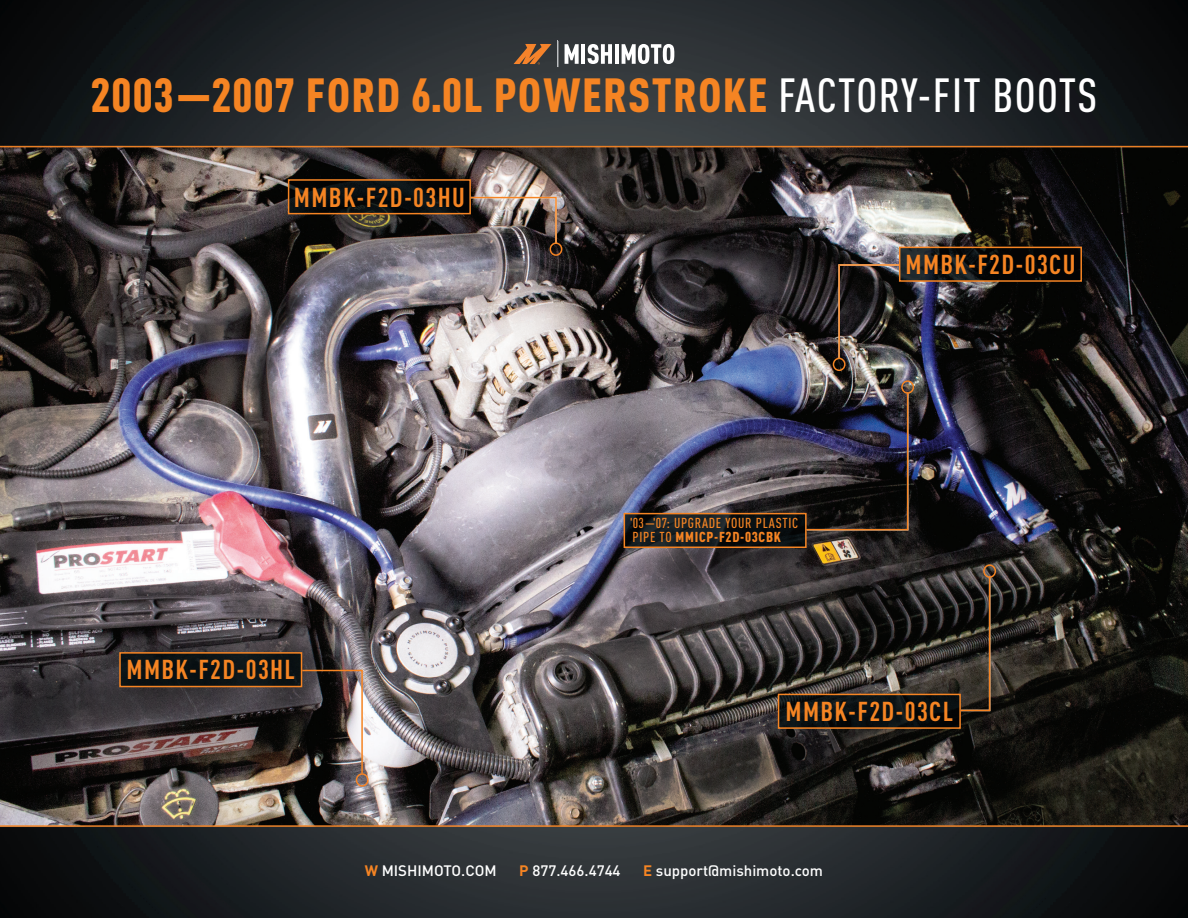
<style>
.page{position:relative;width:1188px;height:918px;background:#fff}
.page>*{position:absolute;margin:0;border:0;box-sizing:border-box;transform-origin:0 0}
.t1{font:900 47.25px "DIN Cond";letter-spacing:.03em;color:#f58423}
.t2{font:700 27px "DIN Cond";letter-spacing:.05em;color:#f58423}
.t3{font:500 15px "DIN";color:#fff}
.t4{font:500 14.25px/14.2px "DIN Cond";letter-spacing:.05em;color:#f58423}
.s1{font-weight:500;color:#fff}
.s2{font-weight:900}
.s3{font-weight:700;color:#f58423}
</style>
<div class="page">
<img style="left:0;top:0;width:1188px;height:918px">
<svg style="left:565px;top:44px;width:14px;height:20px"></svg>
<hr style="left:581px;top:44px;width:4px;height:20px;background:#fff">
<svg style="left:588px;top:44px;width:24px;height:20px"></svg>
<hr style="left:615px;top:44px;width:4px;height:20px;background:#fff">
<svg style="left:622px;top:44px;width:52px;height:20px"></svg>
<svg style="left:558px;top:41px;width:1px;height:26px"></svg>
<svg style="left:514px;top:44px;width:38px;height:21px"></svg>
<div style="left:550px;top:242px;width:12px;height:14px;border:2px solid #f58423;border-radius:50%"></div>
<div style="left:833px;top:358px;width:13px;height:13px;border:2px solid #f58423;border-radius:50%"></div>
<div style="left:983px;top:564px;width:13px;height:14px;border:2px solid #f58423;border-radius:50%"></div>
<div style="left:901px;top:380px;width:13px;height:14px;border:2px solid #f58423;border-radius:50%"></div>
<img style="left:287px;top:178px;width:270px;height:66px">
<img style="left:838px;top:246px;width:245px;height:113px">
<svg style="left:777px;top:577px;width:213px;height:153px;background:#2e2a26"></svg>
<img style="left:623px;top:393px;width:285px;height:156px">
<svg style="left:119px;top:651px;width:245px;height:124px;background:#3f3633"></svg>
<div style="left:356px;top:773px;width:13px;height:14px;border:2px solid #f58427;border-radius:50%"></div>
<h1 class="t1" style="left:91px;top:66px;width:1008px">2003—2007 FORD 6.0L POWERSTROKE <span class="s1">FACTORY-FIT BOOTS</span></h1>
<p class="t2" style="left:294px;top:181px;width:172px">MMBK-F2D-03HU</p>
<p class="t2" style="left:127px;top:653px;width:170px">MMBK-F2D-03HL</p>
<p class="t4" style="left:630px;top:516px;width:170px">'03—'07: UPGRADE YOUR PLASTIC<br>PIPE TO <span class="s2">MMICP-F2D-03CBK</span></p>
<p class="t2" style="left:906px;top:248px;width:171px">MMBK-F2D-03CU</p>
<p class="t2" style="left:786px;top:695px;width:169px">MMBK-F2D-03CL</p>
<p class="t3" style="left:365px;top:861px;width:133px"><span class="s3">W</span> MISHIMOTO.COM</p>
<p class="t3" style="left:519px;top:861px;width:103px"><span class="s3">P</span> 877.466.4744</p>
<p class="t3" style="left:643px;top:861px;width:181px"><span class="s3">E</span> support@mishimoto.com</p>
</div>
